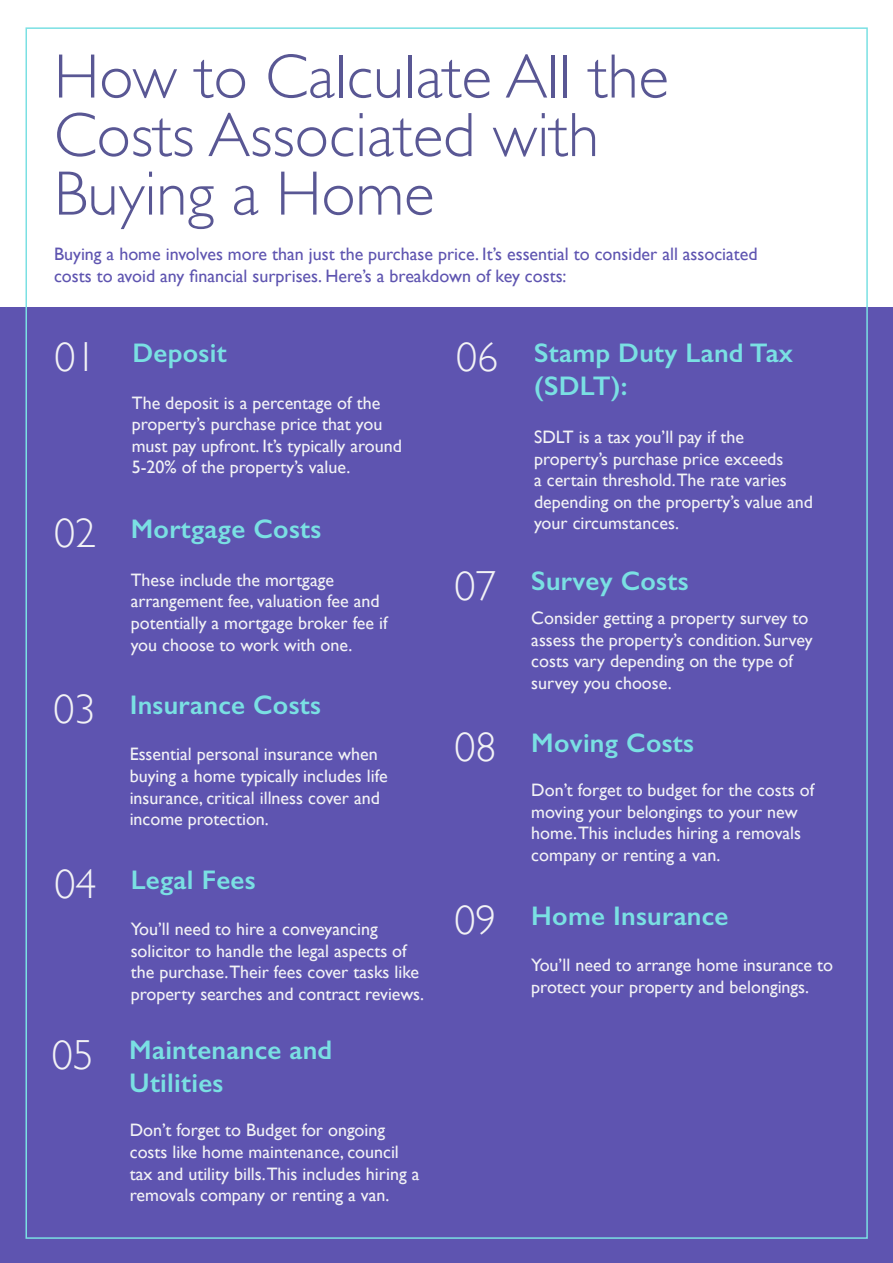
<style>
.page{position:relative;width:893px;height:1263px;background:#fff}
.page>*{position:absolute;margin:0;border:0;box-sizing:border-box;transform-origin:0 0}
.t1{font:300 63px/58.5px "Gill Sans";color:#595794}
.t2{font:300 42px "Gill Sans";color:#f2f2f5}
.t3{font:600 27px/33px "Gill Sans";letter-spacing:.01em;color:#7ae0e3}
.t4{font:18px/21.6px "Gill Sans";color:#f2f2f5}
.t5{font:18px/21.6px "Gill Sans";color:#5e54b0}
.s1{font-weight:300;font-size:42px;color:#f2f2f5}
</style>
<div class="page">
<div style="left:0;top:307px;width:893px;height:956px;background:#5e54b0"></div>
<h1 class="t1" style="left:54px;top:45px;width:616px">How to Calculate All the<br>Costs Associated with<br>Buying a Home</h1>
<p class="t5" style="left:54px;top:243px;width:705px">Buying a home involves more than just the purchase price. It’s essential to consider all associated costs to avoid any financial surprises. Here’s a breakdown of key costs:</p>
<h2 class="t2" style="left:54px;top:325px;width:43px">01</h2>
<h3 class="t3" style="left:132px;top:336px;width:96px">Deposit</h3>
<p class="t4" style="left:132px;top:391px;width:272px">The deposit is a percentage of the property’s purchase price that you must pay upfront. It’s typically around 5-20% of the property’s value.</p>
<h2 class="t2" style="left:54px;top:500px;width:43px">02</h2>
<h3 class="t3" style="left:131px;top:512px;width:192px">Mortgage Costs</h3>
<p class="t4" style="left:131px;top:569px;width:258px">These include the mortgage arrangement fee, valuation fee and potentially a mortgage broker fee if you choose to work with one.</p>
<h2 class="t2" style="left:53px;top:676px;width:43px">03</h2>
<h3 class="t3" style="left:130px;top:688px;width:193px">Insurance Costs</h3>
<p class="t4" style="left:130px;top:743px;width:259px">Essential personal insurance when buying a home typically includes life insurance, critical illness cover and income protection.</p>
<h2 class="t2" style="left:54px;top:851px;width:43px">04</h2>
<h3 class="t3" style="left:131px;top:863px;width:127px">Legal Fees</h3>
<p class="t4" style="left:131px;top:918px;width:295px">You’ll need to hire a conveyancing solicitor to handle the legal aspects of the purchase.Their fees cover tasks like property searches and contract reviews.</p>
<h3 class="t3" style="left:129px;top:1033px;width:205px;text-indent:-77px"><span class="s1">05</span> Maintenance and<br>Utilities</h3>
<p class="t4" style="left:130px;top:1119px;width:291px">Don’t forget to Budget for ongoing costs like home maintenance, council tax and utility bills.This includes hiring a removals company or renting a van.</p>
<h2 class="t2" style="left:456px;top:325px;width:43px">06</h2>
<h2 class="t2" style="left:454px;top:553px;width:43px">07</h2>
<h2 class="t2" style="left:454px;top:714px;width:43px">08</h2>
<h2 class="t2" style="left:454px;top:887px;width:43px">09</h2>
<h3 class="t3" style="left:534px;top:336px;width:261px">Stamp Duty Land Tax (SDLT):</h3>
<p class="t4" style="left:534px;top:426px;width:280px">SDLT is a tax you’ll pay if the property’s purchase price exceeds<br>a certain threshold.The rate varies depending on the property’s value and your circumstances.</p>
<h3 class="t3" style="left:531px;top:564px;width:159px">Survey Costs</h3>
<p class="t4" style="left:531px;top:607px;width:283px">Consider getting a property survey to assess the property’s condition. Survey costs vary depending on the type of survey you choose.</p>
<h3 class="t3" style="left:531px;top:726px;width:164px">Moving Costs</h3>
<p class="t4" style="left:531px;top:779px;width:284px">Don’t forget to budget for the costs of moving your belongings to your new home.This includes hiring a removals company or renting a van.</p>
<h3 class="t3" style="left:531px;top:899px;width:199px">Home Insurance</h3>
<p class="t4" style="left:531px;top:954px;width:303px">You’ll need to arrange home insurance to protect your property and belongings.</p>
</div>
